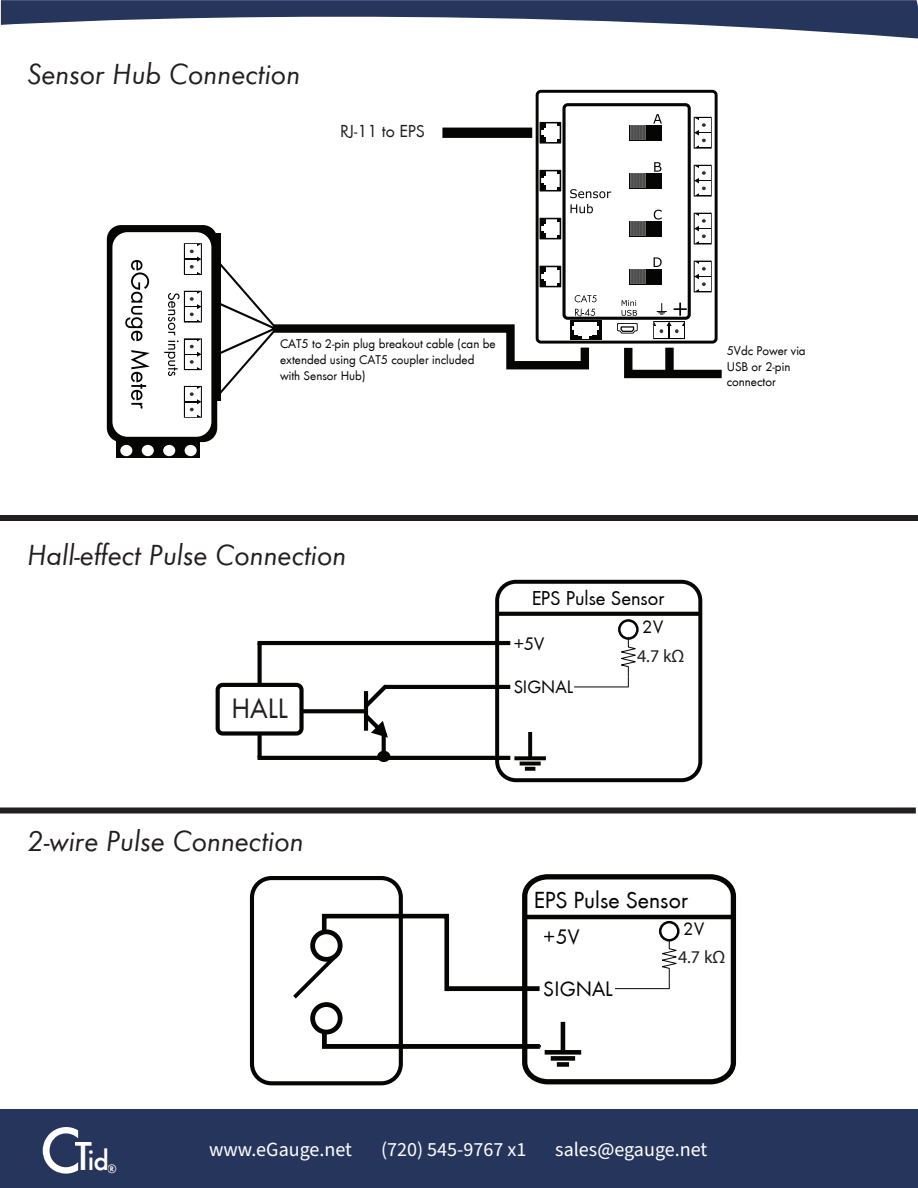
<style>
.page{position:relative;width:918px;height:1188px;background:#fff}
.page>*{position:absolute;margin:0;border:0;box-sizing:border-box;transform-origin:0 0}
.t1{font:30px "Futura T Boo Obl";color:#231f20}
.t2{font:500 29.4px "Futura T";color:#fff}
.t3{font:28.95px "Futura T Boo";color:#231f20}
.t4{font:24px "Futura T Boo";color:#050504}
.t5{font:21.6px "Futura T Boo";color:#050504}
.t6{font:20.85px "Futura T Boo";color:#050504}
.t7{font:20.1px "Source Sans Pro";color:#fff}
.t8{font:18.75px "Futura T Boo";color:#050504}
.t9{font:18px "Futura T Boo";color:#231f20}
.t10{font:18px "Myriad Pro";color:#231f20}
.t11{font:13.05px/15.8px "Futura T Boo";color:#050504}
.t12{font:500 12.6px "Futura T";color:#fff}
.s1{font-size:67.35px}
.s2{font-size:42px}
</style>
<div class="page">
<div style="left:0;top:1110px;width:917px;height:78px;background:#26355c"></div>
<svg style="left:1px;top:0;width:917px;height:39px"></svg>
<div style="left:0;top:515px;width:918px;height:6px;background:#231f20"></div>
<div style="left:0;top:808px;width:916px;height:6px;background:#231f20"></div>
<div style="left:250px;top:876px;width:153px;height:209px;border:4px solid #050504;border-radius:19px"></div>
<svg style="left:519px;top:874px;width:218px;height:211px"></svg>
<div style="left:310px;top:1002px;width:33px;height:32px;border:5px solid #050504;border-radius:50%"></div>
<hr style="left:526px;top:915px;width:209px;height:4px;background:#050504">
<svg style="left:320px;top:1027px;width:225px;height:24px"></svg>
<svg style="left:293px;top:912px;width:158px;height:91px"></svg>
<div style="left:446px;top:986px;width:94px;height:5px;background:#050504"></div>
<div style="left:545px;top:1050px;width:36px;height:5px;background:#050504"></div>
<div style="left:551px;top:1056px;width:24px;height:5px;background:#050504"></div>
<div style="left:557px;top:1062px;width:12px;height:5px;background:#050504"></div>
<hr style="left:561px;top:1022px;width:4px;height:30px;background:#050504">
<div style="left:216px;top:683px;width:88px;height:53px;border:4px solid #050504;border-radius:5px"></div>
<svg style="left:514px;top:756px;width:32px;height:4px"></svg>
<hr style="left:520px;top:762px;width:21px;height:3px;background:#050504">
<svg style="left:525px;top:767px;width:10px;height:4px"></svg>
<svg style="left:528px;top:732px;width:4px;height:26px"></svg>
<div style="left:495px;top:580px;width:207px;height:202px;border:4px solid #050504;border-radius:19px"></div>
<div style="left:618px;top:619px;width:21px;height:21px;border:2px solid #050504;border-radius:50%"></div>
<svg style="left:498px;top:612px;width:202px;height:4px"></svg>
<svg style="left:360px;top:684px;width:32px;height:58px"></svg>
<hr style="left:364px;top:691px;width:4px;height:40px;background:#050504">
<hr style="left:384px;top:685px;width:126px;height:4px;background:#050504">
<svg style="left:382px;top:734px;width:4px;height:17px"></svg>
<hr style="left:258px;top:756px;width:252px;height:4px;background:#050504">
<div style="left:377px;top:751px;width:13px;height:11px;border:4px solid #050504;border-radius:50%"></div>
<svg style="left:300px;top:709px;width:64px;height:4px"></svg>
<svg style="left:258px;top:733px;width:4px;height:23px"></svg>
<hr style="left:257px;top:641px;width:253px;height:4px;background:#050504">
<svg style="left:258px;top:645px;width:4px;height:40px"></svg>
<svg style="left:620px;top:636px;width:16px;height:50px"></svg>
<hr style="left:574px;top:686px;width:55px;height:1px;background:#050504">
<div style="left:536px;top:90px;width:182px;height:254px;border:3px solid #050504;border-radius:4px"></div>
<div style="left:562px;top:103px;width:129px;height:217px;border:3px solid #050504;border-radius:4px"></div>
<svg style="left:694px;top:117px;width:18px;height:32px"></svg>
<div style="left:699px;top:134px;width:12px;height:13px;background:#fff"></div>
<div style="left:699px;top:118px;width:12px;height:14px;background:#fff"></div>
<svg style="left:695px;top:118px;width:13px;height:30px"></svg>
<div style="left:570px;top:320px;width:31px;height:20px;background:#050504"></div>
<div style="left:540px;top:122px;width:21px;height:22px;background:#050504"></div>
<div style="left:541px;top:123px;width:19px;height:19px;background:#fff"></div>
<svg style="left:541px;top:123px;width:4px;height:19px"></svg>
<div style="left:630px;top:125px;width:32px;height:15px;background:#050504"></div>
<div style="left:630px;top:125px;width:16px;height:15px;background:#676666"></div>
<svg style="left:631px;top:126px;width:14px;height:14px"></svg>
<div style="left:630px;top:173px;width:32px;height:15px;background:#050504"></div>
<div style="left:630px;top:173px;width:16px;height:15px;background:#676666"></div>
<svg style="left:631px;top:173px;width:14px;height:15px"></svg>
<div style="left:630px;top:221px;width:32px;height:15px;background:#050504"></div>
<div style="left:630px;top:221px;width:16px;height:15px;background:#676666"></div>
<svg style="left:631px;top:221px;width:14px;height:15px"></svg>
<div style="left:630px;top:269px;width:32px;height:15px;background:#050504"></div>
<div style="left:630px;top:269px;width:16px;height:15px;background:#676666"></div>
<svg style="left:631px;top:269px;width:14px;height:15px"></svg>
<svg style="left:657px;top:303px;width:10px;height:12px"></svg>
<svg style="left:674px;top:303px;width:13px;height:13px"></svg>
<svg style="left:622px;top:300px;width:15px;height:16px"></svg>
<svg style="left:653px;top:114px;width:9px;height:10px"></svg>
<svg style="left:654px;top:162px;width:7px;height:10px"></svg>
<svg style="left:654px;top:210px;width:8px;height:10px"></svg>
<svg style="left:654px;top:257px;width:8px;height:10px"></svg>
<div style="left:540px;top:170px;width:21px;height:21px;background:#050504"></div>
<div style="left:541px;top:171px;width:19px;height:19px;background:#fff"></div>
<svg style="left:541px;top:171px;width:4px;height:19px"></svg>
<div style="left:540px;top:218px;width:21px;height:21px;background:#050504"></div>
<div style="left:541px;top:219px;width:19px;height:19px;background:#fff"></div>
<svg style="left:541px;top:219px;width:4px;height:19px"></svg>
<svg style="left:694px;top:165px;width:18px;height:32px"></svg>
<div style="left:699px;top:182px;width:12px;height:13px;background:#fff"></div>
<div style="left:699px;top:166px;width:12px;height:14px;background:#fff"></div>
<svg style="left:695px;top:166px;width:13px;height:30px"></svg>
<svg style="left:694px;top:213px;width:18px;height:31px"></svg>
<div style="left:699px;top:230px;width:12px;height:13px;background:#fff"></div>
<div style="left:699px;top:214px;width:12px;height:14px;background:#fff"></div>
<svg style="left:695px;top:214px;width:13px;height:30px"></svg>
<svg style="left:694px;top:261px;width:18px;height:31px"></svg>
<div style="left:699px;top:278px;width:12px;height:13px;background:#fff"></div>
<div style="left:699px;top:262px;width:12px;height:14px;background:#fff"></div>
<svg style="left:695px;top:261px;width:13px;height:31px"></svg>
<div style="left:653px;top:321px;width:32px;height:18px;background:#0d0d0c"></div>
<div style="left:216px;top:234px;width:5px;height:167px;background:#050504"></div>
<div style="left:116px;top:431px;width:84px;height:26px;background:#050504"></div>
<div style="left:120px;top:445px;width:12px;height:11px;background:#fff;border-radius:50%"></div>
<div style="left:142px;top:445px;width:12px;height:11px;background:#fff;border-radius:50%"></div>
<div style="left:163px;top:445px;width:12px;height:11px;background:#fff;border-radius:50%"></div>
<div style="left:185px;top:445px;width:12px;height:11px;background:#fff;border-radius:50%"></div>
<div style="left:107px;top:225px;width:110px;height:217px;background:#050504;border-radius:14px"></div>
<div style="left:112px;top:232px;width:99px;height:205px;background:#fff;border-radius:15px"></div>
<svg style="left:184px;top:243px;width:18px;height:32px"></svg>
<div style="left:185px;top:245px;width:11px;height:13px;background:#fff"></div>
<div style="left:185px;top:260px;width:11px;height:13px;background:#fff"></div>
<svg style="left:188px;top:244px;width:13px;height:30px"></svg>
<svg style="left:184px;top:291px;width:18px;height:32px"></svg>
<div style="left:185px;top:292px;width:11px;height:14px;background:#fff"></div>
<div style="left:185px;top:308px;width:11px;height:13px;background:#fff"></div>
<svg style="left:188px;top:292px;width:13px;height:30px"></svg>
<svg style="left:184px;top:338px;width:18px;height:32px"></svg>
<div style="left:185px;top:340px;width:11px;height:13px;background:#fff"></div>
<div style="left:185px;top:355px;width:11px;height:14px;background:#fff"></div>
<svg style="left:188px;top:339px;width:13px;height:30px"></svg>
<svg style="left:184px;top:386px;width:18px;height:32px"></svg>
<div style="left:185px;top:387px;width:11px;height:14px;background:#fff"></div>
<div style="left:185px;top:403px;width:11px;height:13px;background:#fff"></div>
<svg style="left:188px;top:387px;width:13px;height:30px"></svg>
<svg style="left:164px;top:293px;width:16px;height:83px"></svg>
<svg style="left:125px;top:260px;width:24px;height:81px"></svg>
<svg style="left:131px;top:350px;width:19px;height:59px"></svg>
<svg style="left:570px;top:189px;width:41px;height:9px"></svg>
<svg style="left:571px;top:204px;width:22px;height:9px"></svg>
<div style="left:442px;top:128px;width:90px;height:10px;background:#050504"></div>
<svg style="left:617px;top:322px;width:105px;height:57px"></svg>
<div style="left:665px;top:348px;width:9px;height:24px;background:#050504"></div>
<svg style="left:211px;top:252px;width:388px;height:151px"></svg>
<div style="left:659px;top:921px;width:21px;height:21px;border:2px solid #050504;border-radius:50%"></div>
<svg style="left:658px;top:938px;width:22px;height:50px"></svg>
<hr style="left:615px;top:988px;width:55px;height:1px;background:#050504">
<h1 class="t1" style="left:27px;top:56px;width:275px">Sensor Hub Connection</h1>
<h3 class="t9" style="left:340px;top:120px;width:86px">RJ-11 to EPS</h3>
<p class="t11" style="left:280px;top:336px;width:217px">CAT5 to 2-pin plug breakout cable (can be extended using CAT5 coupler included with Sensor Hub)</p>
<p class="t11" style="left:727px;top:343px;width:81px">5Vdc Power via<br>USB or 2-pin connector</p>
<h1 class="t1" style="left:27px;top:538px;width:321px">Hall-effect Pulse Connection</h1>
<h3 class="t3" style="left:231px;top:691px;width:58px">HALL</h3>
<h1 class="t1" style="left:27px;top:823px;width:278px">2-wire Pulse Connection</h1>
<h3 class="t6" style="left:531px;top:585px;width:135px">EPS Pulse Sensor</h3>
<h3 class="t8" style="left:514px;top:633px;width:32px">+5V</h3>
<h3 class="t8" style="left:514px;top:675px;width:61px">SIGNAL</h3>
<h3 class="t8" style="left:643px;top:616px;width:22px">2V</h3>
<h3 class="t10" style="left:637px;top:645px;width:49px">4.7 kΩ</h3>
<h3 class="t4" style="left:533px;top:886px;width:156px">EPS Pulse Sensor</h3>
<h3 class="t5" style="left:544px;top:924px;width:37px">+5V</h3>
<h3 class="t5" style="left:544px;top:975px;width:71px">SIGNAL</h3>
<h3 class="t8" style="left:684px;top:918px;width:22px">2V</h3>
<h3 class="t10" style="left:678px;top:946px;width:49px">4.7 kΩ</h3>
<h2 class="t2" style="left:40px;top:1143px;width:71px"><span class="s1">C</span><span class="s2">T</span>id</h2>
<p class="t12" style="left:108px;top:1162px;width:11px">®</p>
<h3 class="t7" style="left:209px;top:1135px;width:145px">www.eGauge.net</h3>
<h3 class="t7" style="left:381px;top:1135px;width:147px">(720) 545-9767 x1</h3>
<h3 class="t7" style="left:555px;top:1135px;width:154px">sales@egauge.net</h3>
</div>
